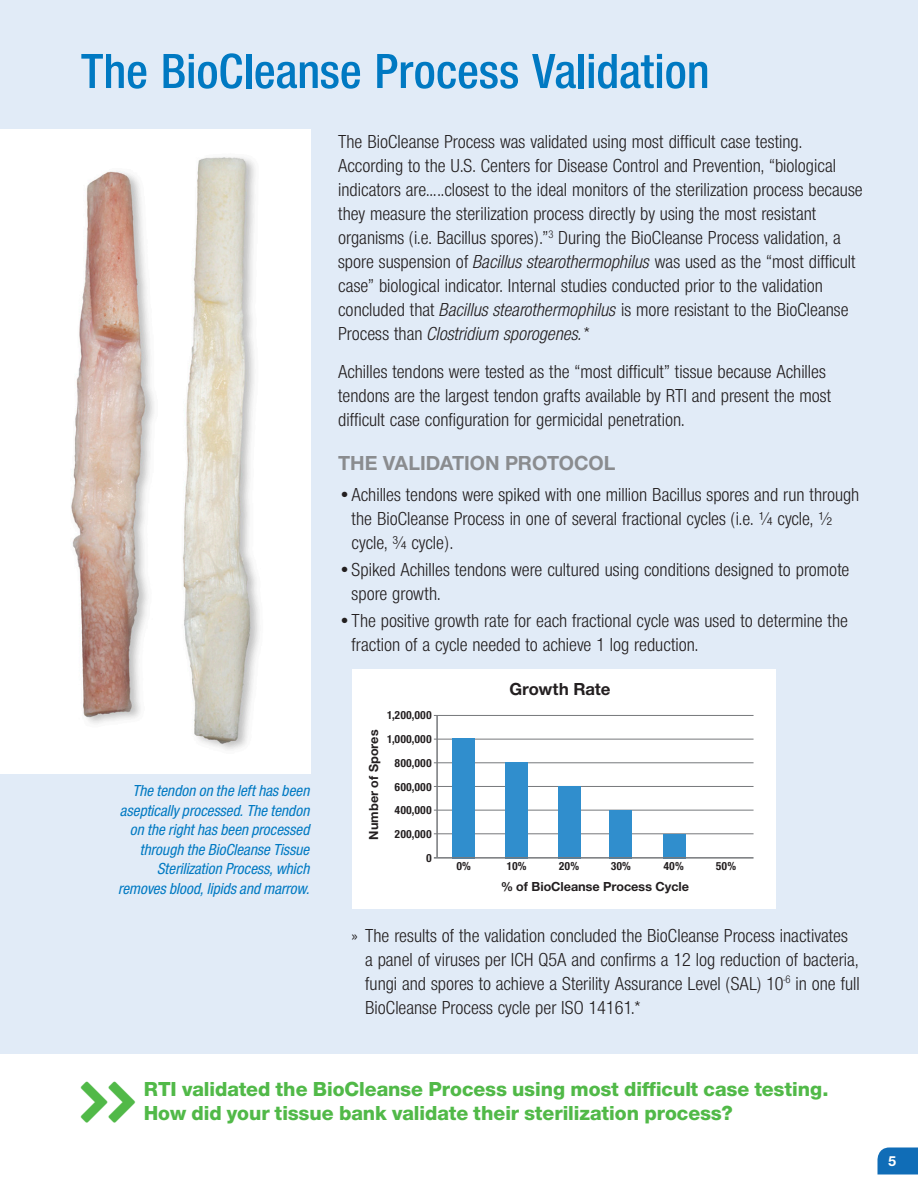
<style>
.page{position:relative;width:918px;height:1188px;background:#fff}
.page>*{position:absolute;margin:0;border:0;box-sizing:border-box;transform-origin:0 0}
.t1{font:51px "Nimbus San Nov Con Sem Bol";color:#0079c2}
.t2{font:21px/24px "Nimbus San Nov Hea";color:#51b948}
.t3{font:700 21px "Nimbus San Nov";letter-spacing:-.005em;color:#8a8c8f}
.t4{font:19.5px/24px "Nimbus San Nov Con";color:#231f20}
.t5{font:700 18px "Nimbus San Nov";color:#231f20}
.t6{font:16.5px/19.5px "Nimbus San Nov Con Med Ita";color:#0079c2;text-align:right}
.t7{font:700 15px "Nimbus San Nov";color:#fff}
.t8{font:700 13.5px "Nimbus San Nov";color:#231f20}
.t9{font:700 12px/23.7px "Nimbus San Nov Con";color:#231f20;text-align:right}
.s1{font-style:italic}
</style>
<div class="page">
<div style="left:0;top:0;width:918px;height:1054px;background:#e1ebf7"></div>
<img style="left:0;top:129px;width:310px;height:644px">
<svg style="left:878px;top:1148px;width:40px;height:26px"></svg>
<div style="left:352px;top:669px;width:423px;height:240px;background:#fff"></div>
<hr style="left:434px;top:833px;width:320px;height:1px;background:#76787b">
<hr style="left:434px;top:810px;width:320px;height:1px;background:#76787b">
<hr style="left:434px;top:786px;width:320px;height:1px;background:#76787b">
<hr style="left:434px;top:762px;width:320px;height:1px;background:#76787b">
<hr style="left:434px;top:739px;width:320px;height:1px;background:#76787b">
<hr style="left:434px;top:715px;width:320px;height:1px;background:#76787b">
<hr style="left:436px;top:715px;width:2px;height:142px;background:#76787b">
<div style="left:453px;top:738px;width:22px;height:121px;background:#308ecd"></div>
<div style="left:506px;top:763px;width:22px;height:96px;background:#308ecd"></div>
<div style="left:558px;top:786px;width:22px;height:73px;background:#308ecd"></div>
<div style="left:609px;top:810px;width:23px;height:49px;background:#308ecd"></div>
<div style="left:663px;top:834px;width:23px;height:25px;background:#308ecd"></div>
<hr style="left:434px;top:857px;width:320px;height:2px;background:#76787b">
<h1 class="t1" style="left:81px;top:42px;width:630px">The BioCleanse Process Validation</h1>
<p class="t4" style="left:338px;top:130px;width:526px">The BioCleanse Process was validated using most difficult case testing.<br>According to the U.S. Centers for Disease Control and Prevention, “biological indicators are…..closest to the ideal monitors of the sterilization process because they measure the sterilization process directly by using the most resistant organisms (i.e. Bacillus spores).”<sup>3</sup> During the BioCleanse Process validation, a spore suspension of <span class="s1">Bacillus stearothermophilus</span> was used as the “most difficult case” biological indicator. Internal studies conducted prior to the validation concluded that <span class="s1">Bacillus stearothermophilus</span> is more resistant to the BioCleanse Process than <span class="s1">Clostridium sporogenes.</span>*</p>
<p class="t4" style="left:338px;top:359px;width:495px">Achilles tendons were tested as the “most difficult” tissue because Achilles tendons are the largest tendon grafts available by RTI and present the most difficult case configuration for germicidal penetration.</p>
<p class="t3" style="left:338px;top:451px;width:279px">THE VALIDATION PROTOCOL</p>
<p class="t4" style="left:352px;top:483px;width:509px;text-indent:-13px">•Achilles tendons were spiked with one million Bacillus spores and run through the BioCleanse Process in one of several fractional cycles (i.e. ¼ cycle, ½ cycle, ¾ cycle).</p>
<p class="t4" style="left:352px;top:558px;width:499px;text-indent:-13px">•Spiked Achilles tendons were cultured using conditions designed to promote spore growth.</p>
<p class="t4" style="left:352px;top:609px;width:498px;text-indent:-13px">•The positive growth rate for each fractional cycle was used to determine the fraction of a cycle needed to achieve 1 log reduction.</p>
<p class="t6" style="left:119px;top:781px;width:193px">The tendon on the left has been aseptically processed. The tendon on the right has been processed through the BioCleanse Tissue<br>Sterilization Process, which removes blood, lipids and marrow.</p>
<p class="t9" style="left:387px;top:703px;width:46px">1,200,000<br>1,000,000<br>800,000<br>600,000<br>400,000<br>200,000<br>0</p>
<p class="t8" style="left:366px;top:840px;width:111px;rotate:-90deg">Number of Spores</p>
<p class="t5" style="left:509px;top:679px;width:102px">Growth Rate</p>
<p class="t9" style="left:457px;top:854px;width:16px">0%</p>
<p class="t9" style="left:506px;top:854px;width:22px">10%</p>
<p class="t9" style="left:559px;top:854px;width:22px">20%</p>
<p class="t9" style="left:611px;top:854px;width:22px">30%</p>
<p class="t9" style="left:663px;top:854px;width:22px">40%</p>
<p class="t9" style="left:716px;top:854px;width:22px">50%</p>
<p class="t8" style="left:501px;top:878px;width:189px">% of BioCleanse Process Cycle</p>
<p class="t4" style="left:365px;top:923px;width:496px;text-indent:-13px">» The results of the validation concluded the BioCleanse Process inactivates a panel of viruses per ICH Q5A and confirms a 12 log reduction of bacteria, fungi and spores to achieve a Sterility Assurance Level (SAL) 10<sup>-6</sup> in one full BioCleanse Process cycle per ISO 14161.*</p>
<p class="t2" style="left:144px;top:1077px;width:686px">RTI validated the BioCleanse Process using most difficult case testing.<br>How did your tissue bank validate their sterilization process?</p>
<p class="t7" style="left:888px;top:1152px;width:10px">5</p>
</div>
